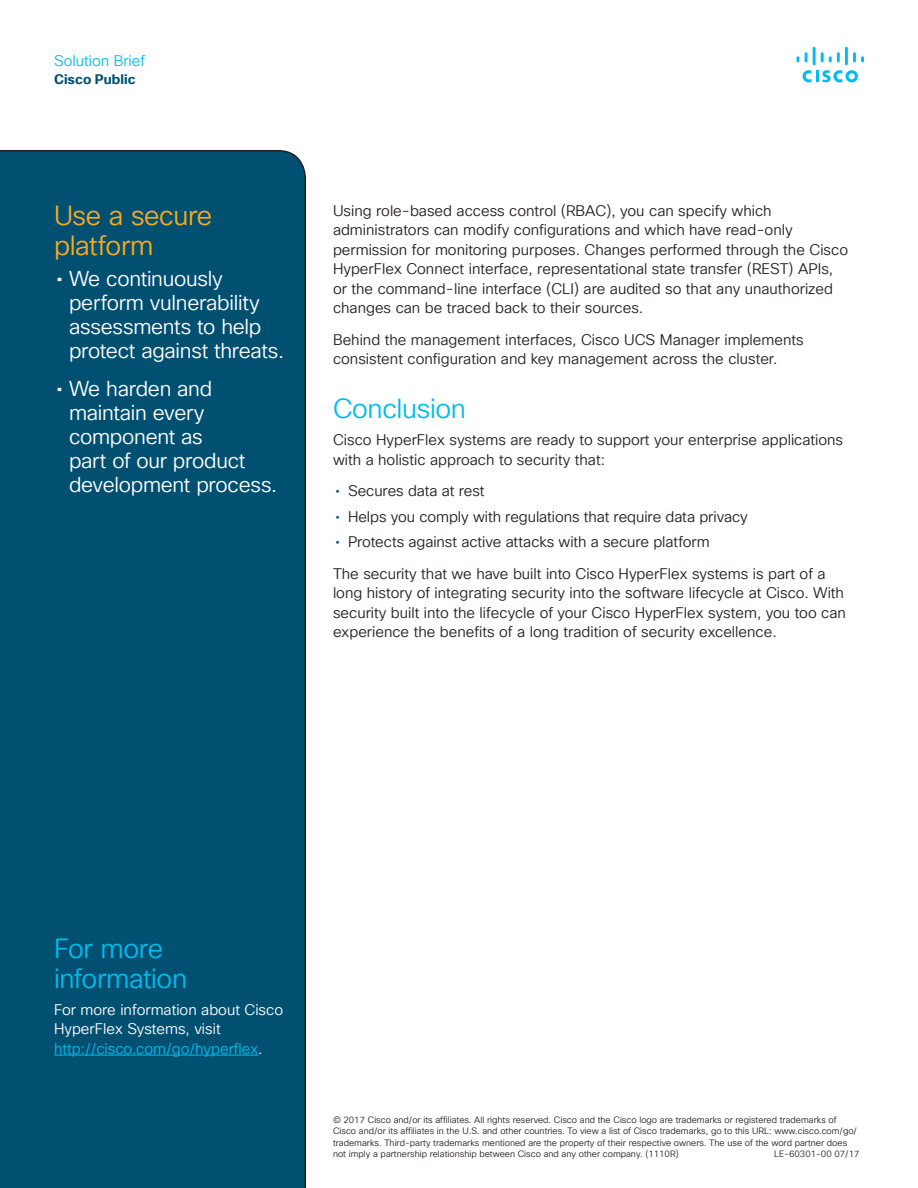
<style>
.page{position:relative;width:918px;height:1188px;background:#fff}
.page>*{position:absolute;margin:0;border:0;box-sizing:border-box;transform-origin:0 0}
.t1{font:27px/30px "Cisco Sans TT Light";letter-spacing:-.015em;color:#01bcec}
.t2{font:27px/30px "Cisco Sans TT Light";letter-spacing:-.015em;color:#faab1a}
.t3{font:21px/24px "Cisco Sans TT Light";letter-spacing:-.015em;color:#fff}
.t4{font:15px/19.5px "Cisco Sans TT Light";color:#231f20}
.t5{font:15px/19.5px "Cisco Sans TT Light";color:#fff}
.t6{font:15px "Cisco Sans TT Light";color:#01bcec}
.t7{font:700 13.5px "Cisco Sans TT";color:#015072}
.t8{font:9px/11.2px "Cisco Sans TT Light";color:#231f20}
.s1{font-family:"Cisco Sans TT"}
.s2{font-family:"Cisco Sans TT";color:#015072}
.s3{color:#01bcec}
</style>
<div class="page">
<svg style="left:803px;top:70px;width:55px;height:12px"></svg>
<svg style="left:797px;top:56px;width:2px;height:6px"></svg>
<svg style="left:805px;top:52px;width:3px;height:10px"></svg>
<hr style="left:813px;top:47px;width:3px;height:18px;background:#01bcec">
<svg style="left:821px;top:52px;width:19px;height:10px"></svg>
<hr style="left:845px;top:47px;width:3px;height:18px;background:#01bcec">
<svg style="left:853px;top:52px;width:11px;height:10px"></svg>
<div style="left:0;top:150px;width:306px;height:1038px;background:#015072"></div>
<hr style="left:54px;top:1055px;width:204px;height:1px;background:#01bcec">
<p class="t6" style="left:54px;top:51px;width:93px">Solution Brief</p>
<p class="t7" style="left:54px;top:70px;width:83px">Cisco Public</p>
<h1 class="t2" style="left:54px;top:201px;width:160px">Use a secure platform</h1>
<h2 class="t3" style="left:69px;top:268px;width:217px;text-indent:-13px"><span class="s1">•</span> We continuously perform vulnerability assessments to help protect against threats.</h2>
<h2 class="t3" style="left:69px;top:377px;width:210px;text-indent:-13px"><span class="s1">•</span> We harden and maintain every component as<br>part of our product development process.</h2>
<p class="t4" style="left:333px;top:201px;width:517px">Using role-based access control (RBAC), you can specify which administrators can modify configurations and which have read-only permission for monitoring purposes. Changes performed through the Cisco HyperFlex Connect interface, representational state transfer (REST) APIs, or the command-line interface (CLI) are audited so that any unauthorized changes can be traced back to their sources.</p>
<p class="t4" style="left:333px;top:330px;width:472px">Behind the management interfaces, Cisco UCS Manager implements consistent configuration and key management across the cluster.</p>
<h1 class="t1" style="left:333px;top:395px;width:134px">Conclusion</h1>
<p class="t4" style="left:333px;top:431px;width:512px">Cisco HyperFlex systems are ready to support your enterprise applications with a holistic approach to security that:</p>
<p class="t4" style="left:335px;top:482px;width:151px"><span class="s2">•</span> Secures data at rest</p>
<p class="t4" style="left:335px;top:507px;width:414px"><span class="s2">•</span> Helps you comply with regulations that require data privacy</p>
<p class="t4" style="left:333px;top:527px;width:494px;line-height:31.5px"><span class="s2">•</span> Protects against active attacks with a secure platform<br>The security that we have built into Cisco HyperFlex systems is part of a</p>
<p class="t4" style="left:333px;top:584px;width:514px">long history of integrating security into the software lifecycle at Cisco. With security built into the lifecycle of your Cisco HyperFlex system, you too can experience the benefits of a long tradition of security excellence.</p>
<h1 class="t1" style="left:54px;top:934px;width:135px">For more information</h1>
<p class="t5" style="left:54px;top:1000px;width:231px">For more information about Cisco<br>HyperFlex Systems, visit <span class="s3">http://cisco.com/go/hyperflex</span>.</p>
<p class="t8" style="left:333px;top:1115px;width:526px">© 2017 Cisco and/or its affiliates. All rights reserved. Cisco and the Cisco logo are trademarks or registered trademarks of Cisco and/or its affiliates in the U.S. and other countries. To view a list of Cisco trademarks, go to this URL: www.cisco.com/go/ trademarks. Third-party trademarks mentioned are the property of their respective owners. The use of the word partner does not imply a partnership relationship between Cisco and any other company. (1110R)</p>
<p class="t8" style="left:774px;top:1148px;width:87px">LE-60301-00 07/17</p>
</div>
